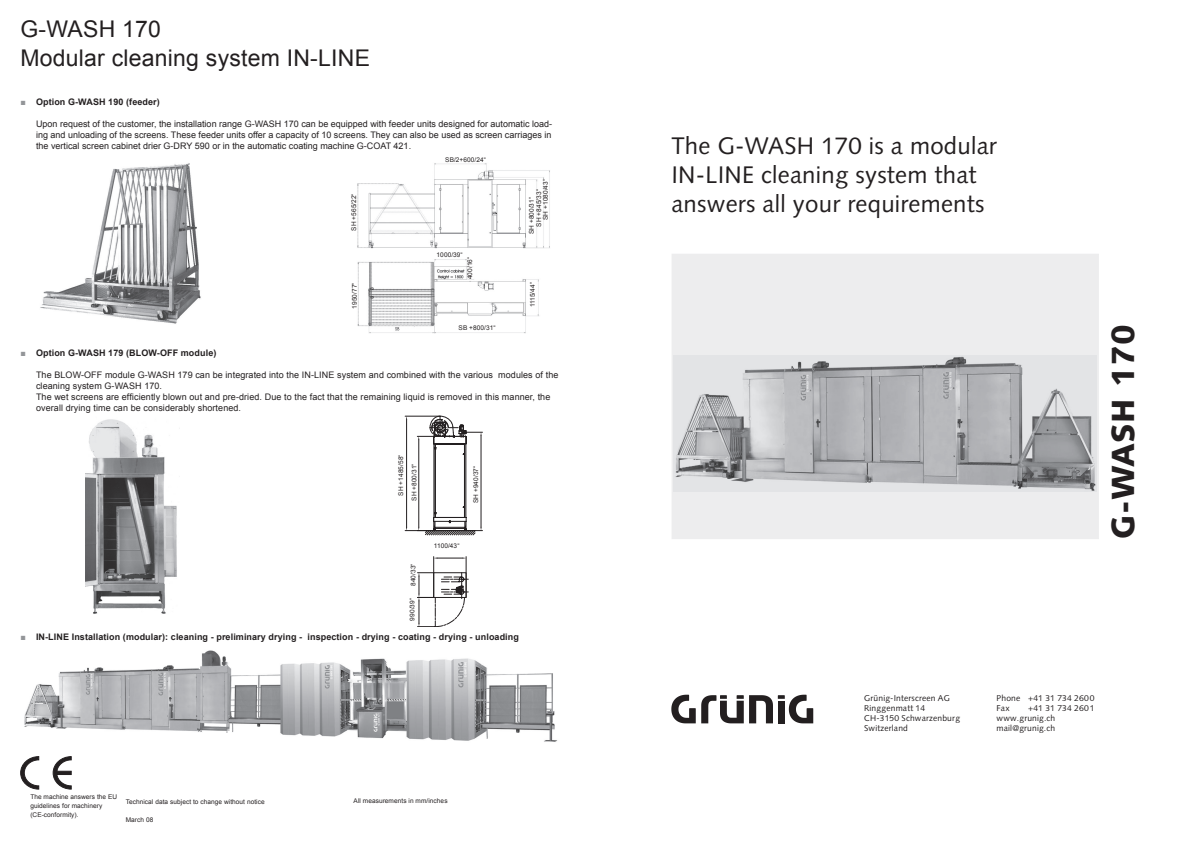
<style>
.page{position:relative;width:1191px;height:842px;background:#fff}
.page>*{position:absolute;margin:0;border:0;box-sizing:border-box;transform-origin:0 0}
.t1{font:900 32px "Syntax";letter-spacing:.01em;color:#231f20}
.t2{font:24px/29px "Syntax";letter-spacing:.01em;color:#231f20}
.t3{font:23px/29px "Arial";letter-spacing:.01em;color:#231f20}
.t4{font:9px/11px "Arial";letter-spacing:.01em;color:#231f20;text-align:justify}
.t5{font:700 9px "Arial";letter-spacing:.01em;color:#231f20}
.t6{font:8.5px/10px "Syntax";letter-spacing:.02em;color:#231f20}
.t7{font:6.5px/9px "Arial";letter-spacing:.01em;color:#231f20}
.s1{color:#939598}
</style>
<div class="page">
<div style="left:671px;top:254px;width:427px;height:285px;background:#ededee"></div>
<svg style="left:671px;top:695px;width:142px;height:28px"></svg>
<svg style="left:20px;top:756px;width:52px;height:34px"></svg>
<img style="left:24px;top:650px;width:534px;height:92px">
<img style="left:40px;top:163px;width:161px;height:161px">
<img style="left:674px;top:356px;width:422px;height:135px">
<img style="left:85px;top:419px;width:92px;height:195px">
<svg style="left:405px;top:416px;width:77px;height:211px"></svg>
<img style="left:357px;top:163px;width:193px;height:171px">
<h3 class="t3" style="left:20px;top:14px;width:351px">G-WASH 170<br>Modular cleaning system IN-LINE</h3>
<p class="t5" style="left:20px;top:96px;width:141px"><span class="s1">■</span> Option G-WASH 190 (feeder)</p>
<p class="t4" style="left:36px;top:119px;width:517px">Upon request of the customer, the installation range G-WASH 170 can be equipped with feeder units designed for automatic load&shy;ing and unloading of the screens. These feeder units offer a capacity of 10 screens. They can also be used as screen carriages in the vertical screen cabinet drier G-DRY 590 or in the automatic coating machine G-COAT 421.</p>
<p class="t7" style="left:349px;top:231px;width:39px;rotate:-90deg">SH +565/22“</p>
<p class="t7" style="left:445px;top:155px;width:42px">SB/2+600/24“</p>
<p class="t7" style="left:436px;top:251px;width:28px">1000/39“</p>
<p class="t7" style="left:465px;top:279px;width:24px;rotate:-90deg">400/16“</p>
<p class="t7" style="left:527px;top:234px;width:39px;rotate:-90deg">SH +800/31“</p>
<p class="t7" style="left:534px;top:227px;width:39px;rotate:-90deg">SH +845/33“</p>
<p class="t7" style="left:541px;top:220px;width:43px;rotate:-90deg">SH +1080/43“</p>
<p class="t7" style="left:350px;top:309px;width:28px;rotate:-90deg">1950/77“</p>
<p class="t7" style="left:528px;top:307px;width:27px;rotate:-90deg">1115/44“</p>
<p class="t7" style="left:458px;top:324px;width:38px">SB +800/31“</p>
<p class="t5" style="left:20px;top:347px;width:197px"><span class="s1">■</span> Option G-WASH 179 (BLOW-OFF module)</p>
<p class="t4" style="left:36px;top:370px;width:524px;text-align:left">The BLOW-OFF module G-WASH 179 can be integrated into the IN-LINE system and combined with the various modules of the cleaning system G-WASH 170.<br>The wet screens are efficiently blown out and pre-dried. Due to the fact that the remaining liquid is removed in this manner, the overall drying time can be considerably shortened.</p>
<p class="t7" style="left:394px;top:501px;width:48px;line-height:13.3px;text-indent:5px;rotate:-90deg">SH +1485/58“<br>SH +800/31“</p>
<p class="t7" style="left:471px;top:503px;width:39px;rotate:-90deg">SH +940/37“</p>
<p class="t7" style="left:409px;top:586px;width:24px;rotate:-90deg">840/33“</p>
<p class="t7" style="left:408px;top:620px;width:24px;rotate:-90deg">990/39“</p>
<p class="t7" style="left:434px;top:541px;width:27px">1100/43“</p>
<p class="t5" style="left:20px;top:631px;width:500px"><span class="s1">■</span> IN-LINE Installation (modular): cleaning - preliminary drying - inspection - drying - coating - drying - unloading</p>
<p class="t7" style="left:30px;top:792px;width:88px">The machine answers the EU guidelines for machinery (CE-conformity).</p>
<p class="t7" style="left:126px;top:797px;width:140px">Technical data subject to change without notice</p>
<p class="t7" style="left:126px;top:815px;width:29px">March 08</p>
<p class="t7" style="left:353px;top:797px;width:95px">All measurements in mm/inches</p>
<h2 class="t2" style="left:671px;top:131px;width:327px">The G-WASH 170 is a modular<br>IN-LINE cleaning system that answers all your requirements</h2>
<h1 class="t1" style="left:1104px;top:539px;width:216px;rotate:-90deg">G-WASH 170</h1>
<p class="t6" style="left:864px;top:693px;width:97px">Grünig-Interscreen AG<br>Ringgenmatt 14<br>CH-3150 Schwarzenburg<br>Switzerland</p>
<p class="t6" style="left:996px;top:693px;width:100px">Phone +41 31 734 260 0<br>Fax</p>
<p class="t6" style="left:996px;top:703px;width:100px;text-indent:32px">+41 31 734 260 1 www.grunig.ch mail@grunig.ch</p>
</div>
